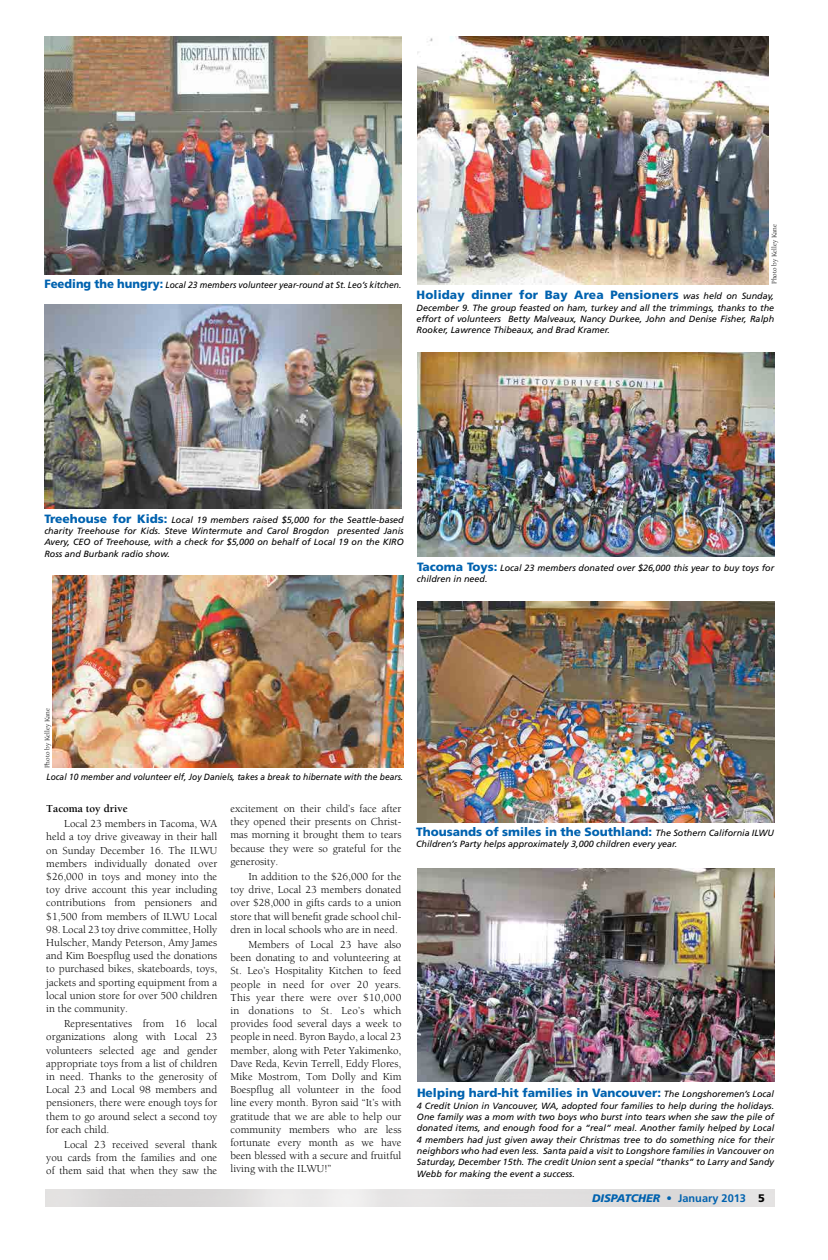
<style>
.page{position:relative;width:828px;height:1260px;background:#fff}
.page>*{position:absolute;margin:0;border:0;box-sizing:border-box;transform-origin:0 0}
.t1{font:900 12px "Frutiger";color:#0062af}
.t2{font:11px/13.2px "Berkeley";color:#000;text-align:justify}
.t3{font:700 11px "Frutiger";color:#0062af}
.t4{font:700 11px "Berkeley";color:#000}
.t5{font:italic 9px/11.3px "Frutiger";color:#000;text-align:justify}
.t6{font:italic 9px "Frutiger";color:#000;scale:.94 1}
.t7{font:italic 9px "Frutiger";color:#000;scale:.95 1}
.t8{font:7px "Berkeley";color:#000}
.s1{font-weight:900;font-style:normal;font-size:12px;color:#0062af}
.s2{font-weight:400;font-style:italic;font-size:9px;color:#000}
.s3{font-weight:900;font-style:italic}
.s4{font-weight:900;color:#000}
</style>
<div class="page">
<img style="left:52px;top:575px;width:351px;height:192px">
<img style="left:417px;top:36px;width:351px;height:248px">
<img style="left:44px;top:304px;width:357px;height:205px">
<img style="left:417px;top:352px;width:357px;height:205px">
<img style="left:417px;top:601px;width:357px;height:221px">
<img style="left:44px;top:36px;width:357px;height:238px">
<img style="left:417px;top:868px;width:357px;height:213px">
<p class="t7" style="left:44px;top:279px;width:377px"><span class="s1">Feeding the hungry:</span> Local 23 members volunteer year-round at St. Leo’s kitchen.</p>
<p class="t8" style="left:771px;top:284px;width:62px;rotate:-90deg">Photo by Kelley Kane</p>
<p class="t1" style="left:417px;top:288px;width:359px">Holiday dinner for Bay Area Pensioners <span class="s2">was held on Sunday,</span></p>
<p class="t5" style="left:417px;top:302px;width:359px">December 9. The group feasted on ham, turkey and all the trimmings, thanks to the effort of volunteers Betty Malveaux, Nancy Durkee, John and Denise Fisher, Ralph Rooker, Lawrence Thibeaux, and Brad Kramer.</p>
<p class="t5" style="left:44px;top:514px;width:361px"><span class="s1">Treehouse for Kids:</span> Local 19 members raised $5,000 for the Seattle-based charity Treehouse for Kids. Steve Wintermute and Carol Brogdon presented Janis Avery, CEO of Treehouse, with a check for $5,000 on behalf of Local 19 on the KIRO Ross and Burbank radio show.</p>
<p class="t5" style="left:417px;top:562px;width:359px"><span class="s1">Tacoma Toys:</span> Local 23 members donated over $26,000 this year to buy toys for children in need.</p>
<p class="t8" style="left:44px;top:768px;width:62px;rotate:-90deg">Photo by Kelley Kane</p>
<p class="t6" style="left:46px;top:772px;width:381px">Local 10 member and volunteer elf, Joy Daniels, takes a break to hibernate with the bears.</p>
<p class="t4" style="left:46px;top:803px;width:83px">Tacoma toy drive</p>
<p class="t2" style="left:46px;top:817px;width:173px;text-indent:18px">Local 23 members in Tacoma, WA held a toy drive giveaway in their hall on Sunday December 16. The ILWU members individually donated over $26,000 in toys and money into the toy drive account this year including contributions from pensioners and $1,500 from members of ILWU Local</p>
<p class="t2" style="left:46px;top:923px;width:173px">98. Local 23 toy drive committee, Holly Hulscher, Mandy Peterson, Amy James and Kim Boespflug used the donations to purchased bikes, skateboards, toys, jackets and sporting equipment from a local union store for over 500 children in the community.</p>
<p class="t2" style="left:46px;top:1017px;width:173px;text-indent:18px">Representatives from 16 local organizations along with Local 23 volunteers selected age and gender appropriate toys from a list of children in need. Thanks to the generosity of Local 23 and Local 98 members and pensioners, there were enough toys for them to go around select a second toy for each child.</p>
<p class="t2" style="left:46px;top:1138px;width:173px;text-indent:18px">Local 23 received several thank you cards from the families and one of them said that when they saw the</p>
<p class="t2" style="left:230px;top:802px;width:173px">excitement on their child’s face after they opened their presents on Christ&shy;mas morning it brought them to tears because they were so grateful for the generosity.</p>
<p class="t2" style="left:230px;top:870px;width:173px;text-indent:18px">In addition to the $26,000 for the toy drive, Local 23 members donated over $28,000 in gifts cards to a union store that will benefit grade school chil&shy;dren in local schools who are in need.</p>
<p class="t2" style="left:230px;top:938px;width:173px;text-indent:18px">Members of Local 23 have also been donating to and volunteering at St. Leo’s Hospitality Kitchen to feed people in need for over 20 years.<br>This year there were over $10,000 in donations to St. Leo’s which provides food several days a week to people in need. Byron Baydo, a local 23 member, along with Peter Yakimenko, Dave Reda, Kevin Terrell, Eddy Flores, Mike Mostrom, Tom Dolly and Kim Boespflug all volunteer in the food line every month. Byron said “It’s with gratitude that we are able to help our community members who are less fortunate every month as we have been blessed with a secure and fruitful living with the ILWU!”</p>
<p class="t1" style="left:416px;top:824px;width:360px">Thousands of smiles in the Southland: <span class="s2">The Sothern California ILWU</span></p>
<p class="t5" style="left:416px;top:838px;width:263px">Children’s Party helps approximately 3,000 children every year.</p>
<p class="t1" style="left:417px;top:1086px;width:359px">Helping hard-hit families in Vancouver: <span class="s2">The Longshoremen’s Local</span></p>
<p class="t5" style="left:417px;top:1100px;width:359px">4 Credit Union in Vancouver, WA, adopted four families to help during the holidays.<br>One family was a mom with two boys who burst into tears when she saw the pile of donated items, and enough food for a “real” meal. Another family helped by Local 4 members had just given away their Christmas tree to do something nice for their neighbors who had even less. Santa paid a visit to Longshore families in Vancouver on Saturday, December 15th. The credit Union sent a special “thanks” to Larry and Sandy Webb for making the event a success.</p>
<p class="t3" style="left:592px;top:1192px;width:174px"><span class="s3">DISPATCHER</span> • January 2013 <span class="s4">5</span></p>
</div>
